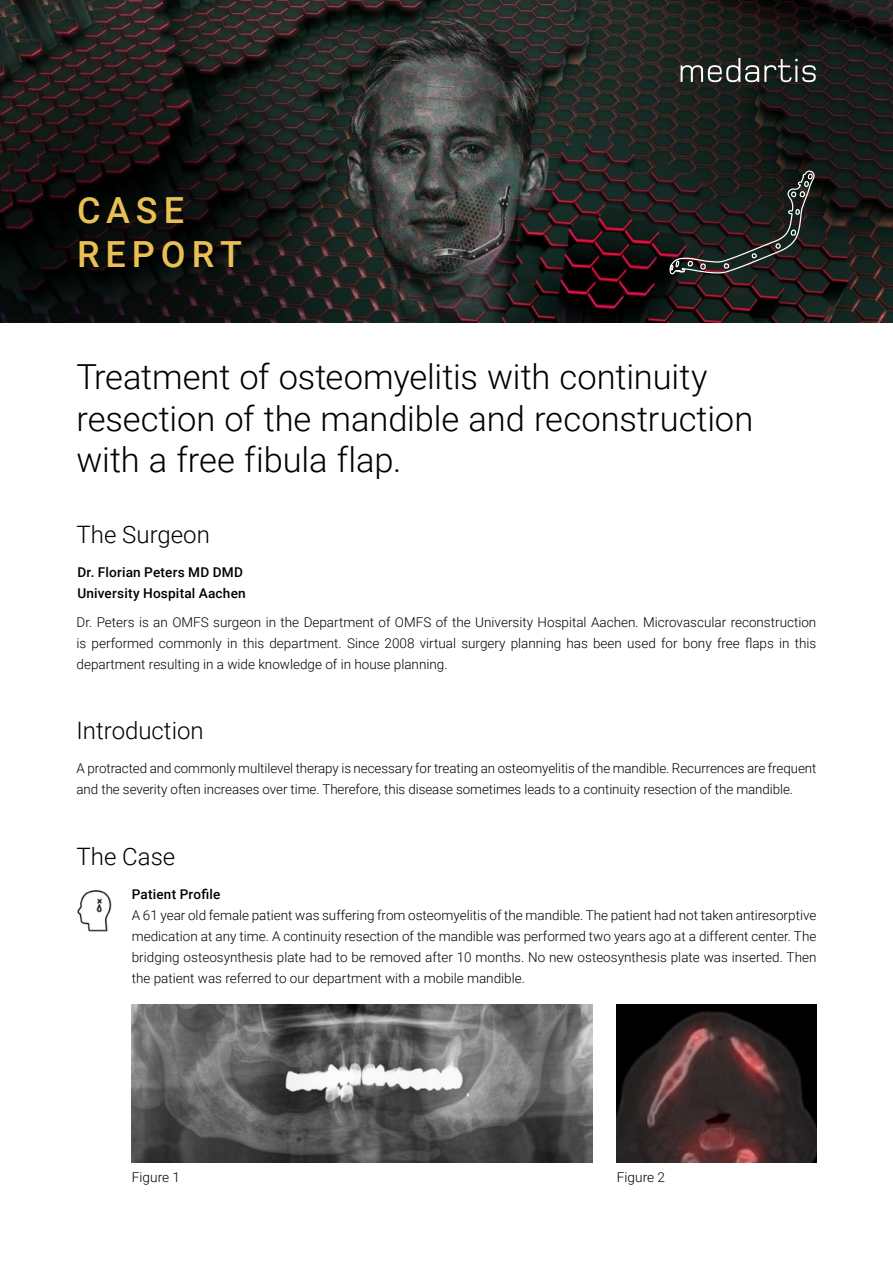
<style>
.page{position:relative;width:893px;height:1263px;background:#fff}
.page>*{position:absolute;margin:0;border:0;box-sizing:border-box;transform-origin:0 0}
.t1{font:500 36px/43.2px "Roboto";letter-spacing:.165em;color:#eac054}
.t2{font:300 34.5px/41.4px "Roboto";letter-spacing:-.005em;color:#000}
.t3{font:300 24px "Roboto";color:#000}
.t4{font:300 13.5px/21px "Roboto";letter-spacing:-.005em;color:#000;text-align:justify}
.t5{font:500 13.5px/21px "Roboto";letter-spacing:.015em;color:#000}
</style>
<div class="page">
<img style="left:77px;top:890px;width:35px;height:42px">
<img style="left:0;top:0;width:893px;height:322px">
<svg style="left:681px;top:58px;width:135px;height:24px;background:#4c4f4d"></svg>
<img style="left:132px;top:1005px;width:460px;height:158px">
<img style="left:617px;top:1004px;width:199px;height:159px">
<svg style="left:669px;top:170px;width:145px;height:104px;background:#272927"></svg>
<h1 class="t1" style="left:77px;top:188px;width:166px">CASE<br>REPORT</h1>
<h2 class="t2" style="left:77px;top:355px;width:678px">Treatment of osteomyelitis with continuity resection of the mandible and reconstruction with a free fibula flap.</h2>
<h3 class="t3" style="left:77px;top:517px;width:135px">The Surgeon</h3>
<p class="t5" style="left:77px;top:561px;width:170px">Dr. Florian Peters MD DMD<br>University Hospital Aachen</p>
<p class="t4" style="left:77px;top:611px;width:741px">Dr. Peters is an OMFS surgeon in the Department of OMFS of the University Hospital Aachen. Microvascular reconstruction is performed commonly in this department. Since 2008 virtual surgery planning has been used for bony free flaps in this department resulting in a wide knowledge of in house planning.</p>
<h3 class="t3" style="left:77px;top:714px;width:129px">Introduction</h3>
<p class="t4" style="left:77px;top:757px;width:741px">A protracted and commonly multilevel therapy is necessary for treating an osteomyelitis of the mandible. Recurrences are frequent and the severity often increases over time. Therefore, this disease sometimes leads to a continuity resection of the mandible.</p>
<h3 class="t3" style="left:77px;top:839px;width:100px">The Case</h3>
<p class="t5" style="left:132px;top:883px;width:90px">Patient Profile</p>
<p class="t4" style="left:132px;top:904px;width:686px">A 61 year old female patient was suffering from osteomyelitis of the mandible. The patient had not taken antiresorptive medication at any time. A continuity resection of the mandible was performed two years ago at a different center. The bridging osteosynthesis plate had to be removed after 10 months. No new osteosynthesis plate was inserted. Then the patient was referred to our department with a mobile mandible.</p>
<p class="t4" style="left:132px;top:1166px;width:50px">Figure 1</p>
<p class="t4" style="left:617px;top:1166px;width:50px">Figure 2</p>
</div>
